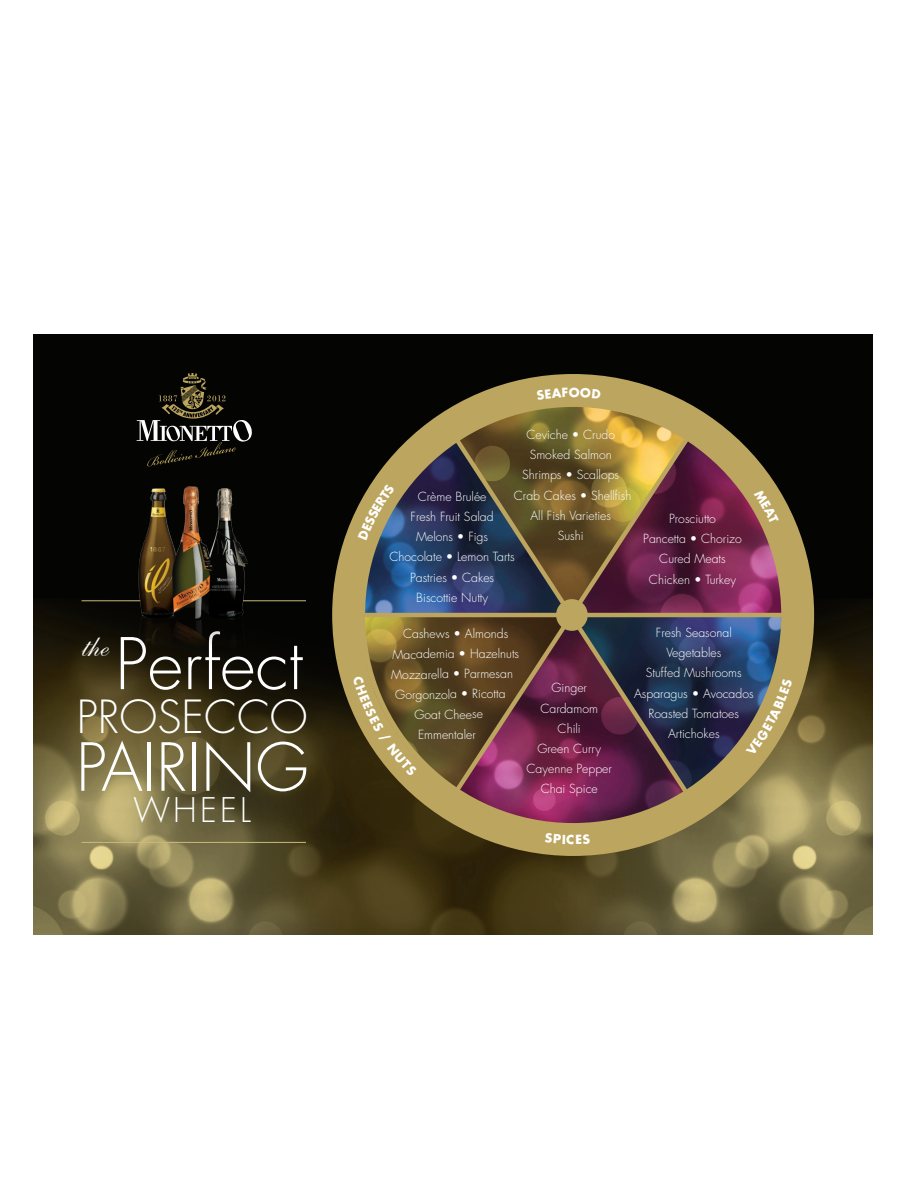
<style>
.page{position:relative;width:918px;height:1188px;background:#fff}
.page>*{position:absolute;margin:0;border:0;box-sizing:border-box;transform-origin:0 0}
.t1{font:300 69.15px "Futura";color:#fff}
.t2{font:300 64.35px "Futura";color:#fff}
.t3{font:300 44.4px "Futura";color:#fff}
.t4{font:300 33px "Futura";letter-spacing:.1em;color:#fff}
.t5{font:30.75px "Shelley Allegro Script";color:#fff}
.t6{font:300 12.3px/20.1px "Futura";color:#fff;text-align:center}
</style>
<div class="page">
<div style="left:33px;top:334px;width:840px;height:276px;background:#040503"></div>
<img style="left:33px;top:539px;width:840px;height:395px">
<hr style="left:82px;top:600px;width:224px;height:1px;background:#c9b97a">
<hr style="left:82px;top:842px;width:224px;height:1px;background:#c9b97a">
<img style="left:139px;top:487px;width:109px;height:202px">
<div style="left:332px;top:374px;width:482px;height:482px;background:#bca55e;border-radius:50%"></div>
<img style="left:366px;top:438px;width:416px;height:175px">
<img style="left:361px;top:617px;width:75px;height:175px">
<img style="left:709px;top:617px;width:73px;height:175px">
<img style="left:437px;top:408px;width:272px;height:409px">
<hr style="left:342px;top:613px;width:467px;height:4px;background:#bca55e">
<svg style="left:137px;top:373px;width:115px;height:94px"></svg>
<svg style="left:358px;top:483px;width:37px;height:57px"></svg>
<svg style="left:754px;top:489px;width:25px;height:35px"></svg>
<svg style="left:353px;top:676px;width:64px;height:100px"></svg>
<svg style="left:746px;top:678px;width:46px;height:78px"></svg>
<h3 class="t5" style="left:82px;top:628px;width:29px">the</h3>
<h1 class="t1" style="left:115px;top:622px;width:189px">Perfect</h1>
<h3 class="t3" style="left:77px;top:690px;width:232px">PROSECCO</h3>
<h2 class="t2" style="left:76px;top:728px;width:234px">PAIRING</h2>
<h3 class="t4" style="left:134px;top:790px;width:119px">WHEEL</h3>
<p class="t6" style="left:514px;top:425px;width:119px">Ceviche • Crudo<br>Smoked Salmon<br>Shrimps • Scallops<br>Crab Cakes • Shellfish<br>All Fish Varieties<br>Sushi</p>
<p class="t6" style="left:390px;top:487px;width:127px">Crème Brulée<br>Fresh Fruit Salad<br>Melons • Figs<br>Chocolate • Lemon Tarts<br>Pastries • Cakes<br>Biscottie Nutty</p>
<p class="t6" style="left:643px;top:509px;width:100px">Prosciutto<br>Pancetta • Chorizo<br>Cured Meats<br>Chicken • Turkey</p>
<p class="t6" style="left:403px;top:624px;width:107px">Cashews • Almonds</p>
<p class="t6" style="left:392px;top:644px;width:128px">Macademia • Hazelnuts</p>
<p class="t6" style="left:391px;top:664px;width:123px">Mozzarella • Parmesan</p>
<p class="t6" style="left:395px;top:684px;width:112px">Gorgonzola • Ricotta</p>
<p class="t6" style="left:414px;top:704px;width:70px">Goat Cheese</p>
<p class="t6" style="left:418px;top:725px;width:59px">Emmentaler</p>
<p class="t6" style="left:527px;top:678px;width:87px">Ginger<br>Cardamom<br>Chili<br>Green Curry<br>Cayenne Pepper<br>Chai Spice</p>
<p class="t6" style="left:634px;top:623px;width:121px">Fresh Seasonal<br>Vegetables<br>Stuffed Mushrooms<br>Asparagus • Avocados<br>Roasted Tomatoes<br>Artichokes</p>
</div>
